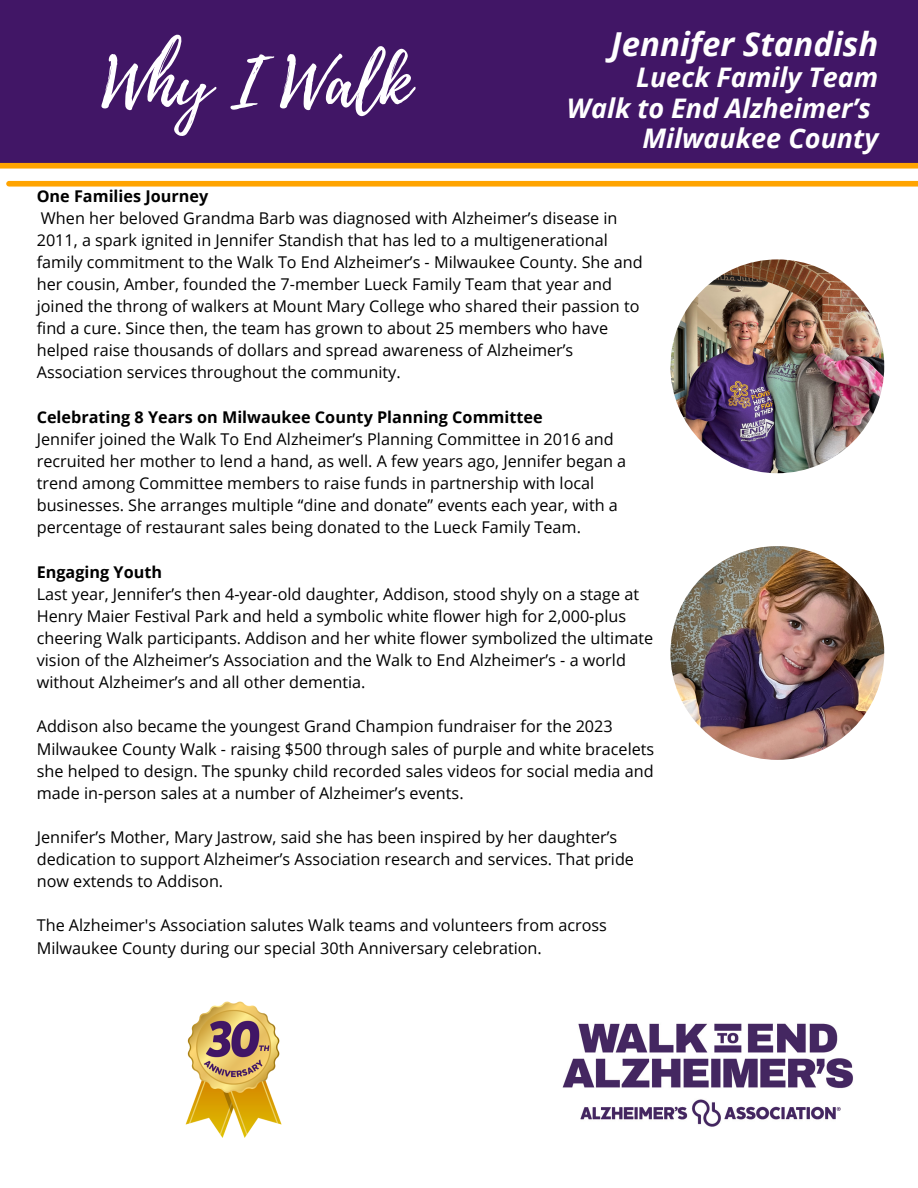
<style>
.page{position:relative;width:918px;height:1188px;background:#fff}
.page>*{position:absolute;margin:0;border:0;box-sizing:border-box;transform-origin:0 0}
.t1{font:67.95px "Playlist Script";color:#fff}
.t2{font:italic 700 33px "Open Sans";color:#fff}
.t3{font:italic 700 27px "Open Sans";color:#fff}
.t4{font:16.2px/22px "Open Sans";color:#000}
.t5{font:700 16.2px "Open Sans";color:#000}
</style>
<div class="page">
<div style="left:0;top:0;width:918px;height:163px;background:#411666"></div>
<div style="left:0;top:163px;width:918px;height:6px;background:#ffa400"></div>
<img style="left:670px;top:259px;width:214px;height:214px;border-radius:50%">
<img style="left:538px;top:974px;width:340px;height:191px;border-radius:16px">
<img style="left:670px;top:546px;width:214px;height:214px;border-radius:50%">
<div style="left:9px;top:181px;width:909px;height:6px;background:#ffa400"></div>
<img style="left:185px;top:1001px;width:97px;height:136px">
<p class="t1" style="left:101px;top:35px;width:311px">Why I Walk</p>
<p class="t2" style="left:611px;top:21px;width:269px">Jennifer Standish</p>
<p class="t3" style="left:636px;top:59px;width:244px">Lueck Family Team</p>
<p class="t3" style="left:567px;top:89px;width:306px">Walk to End Alzheimer’s</p>
<p class="t3" style="left:643px;top:119px;width:237px">Milwaukee County</p>
<p class="t5" style="left:37px;top:184px;width:173px">One Families Journey</p>
<p class="t4" style="left:37px;top:206px;width:608px">When her beloved Grandma Barb was diagnosed with Alzheimer’s disease in 2011, a spark ignited in Jennifer Standish that has led to a multigenerational family commitment to the Walk To End Alzheimer’s - Milwaukee County. She and her cousin, Amber, founded the 7-member Lueck Family Team that year and joined the throng of walkers at Mount Mary College who shared their passion to find a cure. Since then, the team has grown to about 25 members who have helped raise thousands of dollars and spread awareness of Alzheimer’s Association services throughout the community.</p>
<p class="t5" style="left:37px;top:405px;width:507px">Celebrating 8 Years on Milwaukee County Planning Committee</p>
<p class="t4" style="left:37px;top:428px;width:591px">Jennifer joined the Walk To End Alzheimer’s Planning Committee in 2016 and recruited her mother to lend a hand, as well. A few years ago, Jennifer began a trend among Committee members to raise funds in partnership with local businesses. She arranges multiple “dine and donate” events each year, with a percentage of restaurant sales being donated to the Lueck Family Team.</p>
<p class="t5" style="left:37px;top:560px;width:127px">Engaging Youth</p>
<p class="t4" style="left:37px;top:582px;width:618px">Last year, Jennifer’s then 4-year-old daughter, Addison, stood shyly on a stage at Henry Maier Festival Park and held a symbolic white flower high for 2,000-plus cheering Walk participants. Addison and her white flower symbolized the ultimate vision of the Alzheimer’s Association and the Walk to End Alzheimer’s - a world without Alzheimer’s and all other dementia.</p>
<p class="t4" style="left:37px;top:715px;width:619px">Addison also became the youngest Grand Champion fundraiser for the 2023<br>Milwaukee County Walk - raising $500 through sales of purple and white bracelets she helped to design. The spunky child recorded sales videos for social media and made in-person sales at a number of Alzheimer’s events.</p>
<p class="t4" style="left:37px;top:826px;width:599px">Jennifer’s Mother, Mary Jastrow, said she has been inspired by her daughter’s dedication to support Alzheimer’s Association research and services. That pride now extends to Addison.</p>
<p class="t4" style="left:37px;top:914px;width:572px">The Alzheimer's Association salutes Walk teams and volunteers from across<br>Milwaukee County during our special 30th Anniversary celebration.</p>
</div>
